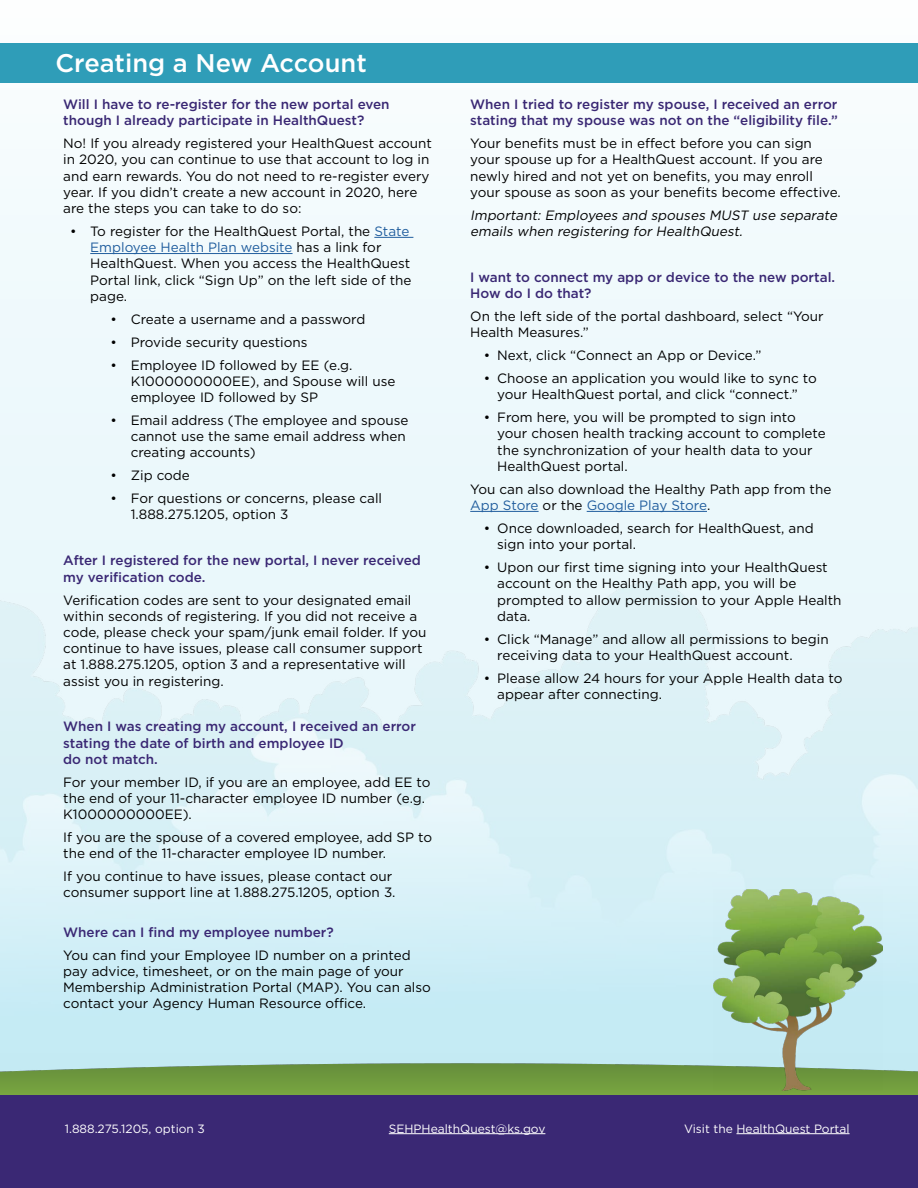
<style>
.page{position:relative;width:918px;height:1188px;background:#fff}
.page>*{position:absolute;margin:0;border:0;box-sizing:border-box;transform-origin:0 0}
.t1{font:500 25.5px "Gotham";color:#fff}
.t2{font:13.5px/16.2px "Gotham";color:#000}
.t3{font:500 13.5px/16.2px "Gotham";color:#3a2874}
.t4{font:italic 13.5px/16.2px "Gotham";color:#000}
.t5{font:12px "Gotham";color:#fff}
.s1{color:#215e9e}
</style>
<div class="page">
<div style="left:0;top:0;width:918px;height:1107px;background:linear-gradient(to right,#f1fafc,#f1fafc)"></div>
<img style="left:0;top:570px;width:918px;height:483px">
<img style="left:0;top:1053px;width:918px;height:42px">
<img style="left:714px;top:890px;width:168px;height:200px">
<div style="left:0;top:1095px;width:918px;height:93px;background:#3a2874"></div>
<hr style="left:374px;top:237px;width:39px;height:1px;background:#215e9e">
<hr style="left:90px;top:253px;width:203px;height:1px;background:#215e9e">
<hr style="left:470px;top:511px;width:69px;height:1px;background:#215e9e">
<hr style="left:587px;top:511px;width:120px;height:1px;background:#215e9e">
<div style="left:0;top:43px;width:918px;height:40px;background:#2f9db8"></div>
<hr style="left:389px;top:1133px;width:156px;height:1px;background:#fff">
<hr style="left:736px;top:1133px;width:114px;height:1px;background:#fff">
<h1 class="t1" style="left:56px;top:46px;width:313px">Creating a New Account</h1>
<p class="t3" style="left:63px;top:96px;width:328px">Will I have to re-register for the new portal even though I already participate in HealthQuest?</p>
<p class="t2" style="left:63px;top:135px;width:370px">No! If you already registered your HealthQuest account in 2020, you can continue to use that account to log in and earn rewards. You do not need to re-register every year. If you didn’t create a new account in 2020, here are the steps you can take to do so:</p>
<p class="t2" style="left:90px;top:223px;width:323px;text-indent:-20px">• To register for the HealthQuest Portal, the <span class="s1">State Employee Health Plan website</span> has a link for HealthQuest. When you access the HealthQuest Portal link, click “Sign Up” on the left side of the page.</p>
<p class="t2" style="left:111px;top:311px;width:256px">• Create a username and a password</p>
<p class="t2" style="left:111px;top:334px;width:199px">• Provide security questions</p>
<p class="t2" style="left:131px;top:356px;width:266px;text-indent:-20px">• Employee ID followed by EE (e.g.<br>K1000000000EE), and Spouse will use employee ID followed by SP</p>
<p class="t2" style="left:131px;top:412px;width:279px;text-indent:-20px">• Email address (The employee and spouse cannot use the same email address when creating accounts)</p>
<p class="t2" style="left:111px;top:467px;width:81px">• Zip code</p>
<p class="t2" style="left:131px;top:490px;width:253px;text-indent:-20px">• For questions or concerns, please call<br>1.888.275.1205, option 3</p>
<p class="t3" style="left:63px;top:552px;width:359px">After I registered for the new portal, I never received my verification code.</p>
<p class="t2" style="left:63px;top:591px;width:365px">Verification codes are sent to your designated email within seconds of registering. If you did not receive a code, please check your spam/junk email folder. If you continue to have issues, please call consumer support at 1.888.275.1205, option 3 and a representative will assist you in registering.</p>
<p class="t3" style="left:63px;top:718px;width:354px">When I was creating my account, I received an error stating the date of birth and employee ID<br>do not match.</p>
<p class="t2" style="left:63px;top:774px;width:369px">For your member ID, if you are an employee, add EE to the end of your 11-character employee ID number (e.g.<br>K1000000000EE).</p>
<p class="t2" style="left:63px;top:829px;width:370px">If you are the spouse of a covered employee, add SP to the end of the 11-character employee ID number.</p>
<p class="t2" style="left:63px;top:868px;width:334px">If you continue to have issues, please contact our consumer support line at 1.888.275.1205, option 3.</p>
<p class="t3" style="left:63px;top:924px;width:272px">Where can I find my employee number?</p>
<p class="t2" style="left:63px;top:946px;width:369px">You can find your Employee ID number on a printed pay advice, timesheet, or on the main page of your Membership Administration Portal (MAP). You can also contact your Agency Human Resource office.</p>
<p class="t3" style="left:470px;top:96px;width:369px">When I tried to register my spouse, I received an error stating that my spouse was not on the “eligibility file.”</p>
<p class="t2" style="left:470px;top:135px;width:372px">Your benefits must be in effect before you can sign your spouse up for a HealthQuest account. If you are newly hired and not yet on benefits, you may enroll your spouse as soon as your benefits become effective.</p>
<p class="t4" style="left:470px;top:207px;width:371px">Important: Employees and spouses MUST use separate emails when registering for HealthQuest.</p>
<p class="t3" style="left:470px;top:269px;width:366px">I want to connect my app or device to the new portal.<br>How do I do that?</p>
<p class="t2" style="left:470px;top:308px;width:355px">On the left side of the portal dashboard, select “Your<br>Health Measures.”</p>
<p class="t2" style="left:484px;top:347px;width:279px">• Next, click “Connect an App or Device.”</p>
<p class="t2" style="left:484px;top:370px;width:335px;text-align:center">• Choose an application you would like to sync to your HealthQuest portal, and click “connect.”</p>
<p class="t2" style="left:497px;top:409px;width:330px;text-indent:-14px">• From here, you will be prompted to sign into your chosen health tracking account to complete the synchronization of your health data to your HealthQuest portal.</p>
<p class="t2" style="left:470px;top:481px;width:363px">You can also download the Healthy Path app from the<br><span class="s1">App Store</span> or the <span class="s1">Google Play Store</span>.</p>
<p class="t2" style="left:497px;top:520px;width:318px;text-indent:-14px">• Once downloaded, search for HealthQuest, and sign into your portal.</p>
<p class="t2" style="left:497px;top:559px;width:346px;text-indent:-14px">• Upon our first time signing into your HealthQuest account on the Healthy Path app, you will be prompted to allow permission to your Apple Health data.</p>
<p class="t2" style="left:497px;top:631px;width:333px;text-indent:-14px">• Click “Manage” and allow all permissions to begin receiving data to your HealthQuest account.</p>
<p class="t2" style="left:497px;top:670px;width:347px;text-indent:-14px">• Please allow 24 hours for your Apple Health data to appear after connecting.</p>
<p class="t5" style="left:65px;top:1121px;width:142px">1.888.275.1205, option 3</p>
<p class="t5" style="left:389px;top:1121px;width:158px">SEHPHealthQuest@ks.gov</p>
<p class="t5" style="left:684px;top:1121px;width:167px">Visit the HealthQuest Portal</p>
</div>
